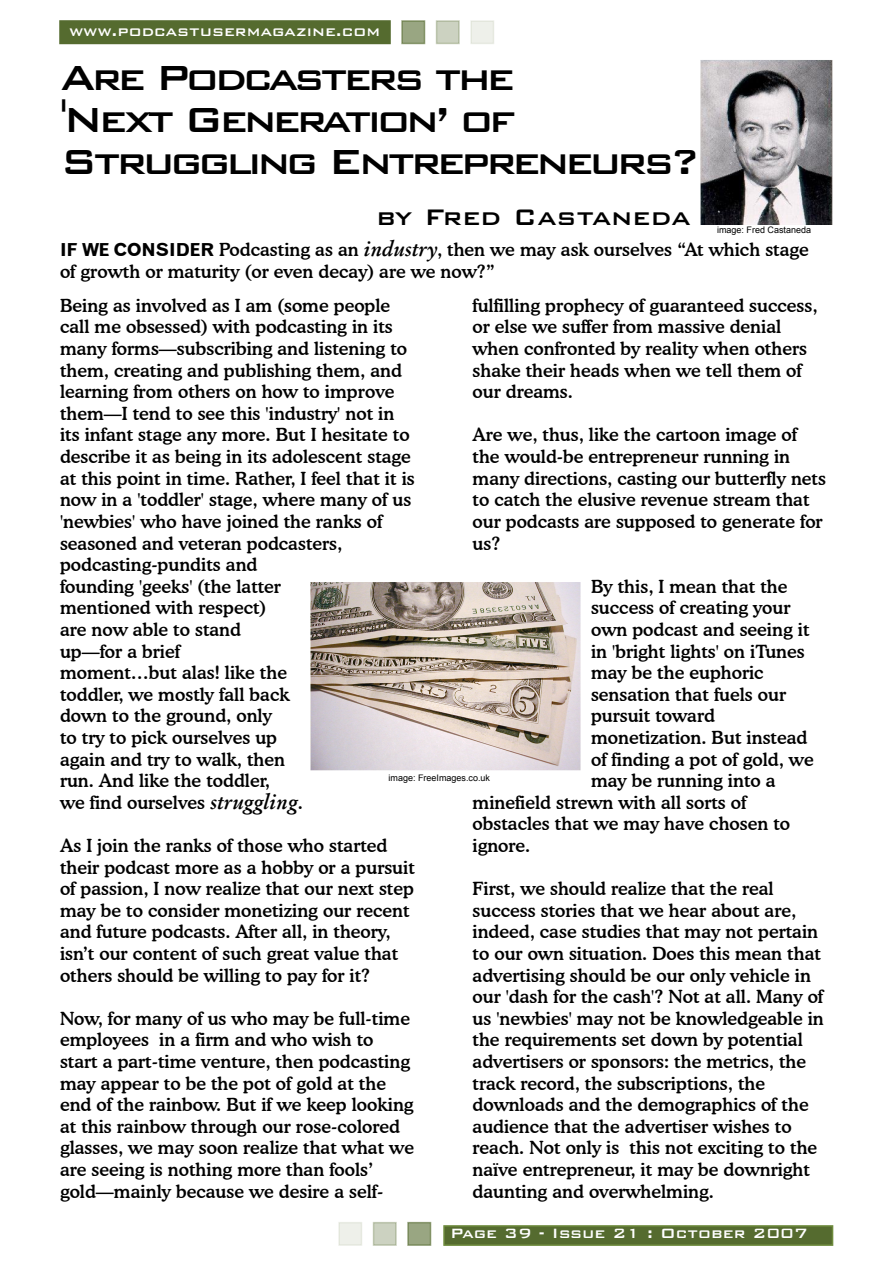
<style>
.page{position:relative;width:893px;height:1263px;background:#fff}
.page>*{position:absolute;margin:0;border:0;box-sizing:border-box;transform-origin:0 0}
.t1{font:500 46.5px/42px "Bank Gothic BT";letter-spacing:-.1em;color:#000}
.t2{font:500 30px "Bank Gothic BT";letter-spacing:-.01em;color:#000}
.t3{font:500 18px/21.6px "Cooper BT";letter-spacing:-.03em;color:#000}
.t4{font:500 18px/21.6px "Cooper BT";letter-spacing:-.05em;color:#000}
.t5{font:500 18px "Cooper BT";letter-spacing:.01em;color:#000}
.t6{font:500 18px "Cooper BT";letter-spacing:-.01em;color:#000}
.t7{font:500 18px "Bank Gothic BT";letter-spacing:.025em;color:#fff}
.t8{font:500 18px "Bank Gothic BT";color:#fff}
.t9{font:500 18px "Cooper BT";color:#000}
.t10{font:500 18px "Cooper BT";letter-spacing:.035em;color:#000}
.t11{font:9px "Arial";color:#000}
.s1{font-family:"Gothic 720 BT Bold B";font-weight:400}
.s2{font-family:"Garamond No 8 Med Ita";font-weight:400;font-size:21px}
</style>
<div class="page">
<div style="left:60px;top:21px;width:330px;height:22px;background:#556b2f"></div>
<div style="left:59px;top:20px;width:332px;height:24px;border:2px solid #556b2f"></div>
<div style="left:402px;top:21px;width:22px;height:22px;background:#99a682"></div>
<div style="left:401px;top:20px;width:24px;height:24px;border:2px solid #556b2f"></div>
<div style="left:436px;top:21px;width:23px;height:22px;background:#ccd2c1"></div>
<div style="left:471px;top:21px;width:23px;height:22px;background:#eef0ea"></div>
<div style="left:444px;top:1226px;width:388px;height:19px;background:#556b2f"></div>
<div style="left:443px;top:1225px;width:390px;height:21px;border:2px solid #6e8b3d"></div>
<div style="left:408px;top:1222px;width:22px;height:23px;background:#99a682"></div>
<div style="left:407px;top:1222px;width:24px;height:24px;border:2px solid #556b2f"></div>
<div style="left:374px;top:1222px;width:22px;height:23px;background:#ccd2c1"></div>
<div style="left:339px;top:1222px;width:23px;height:23px;background:#eef0ea"></div>
<img style="left:310px;top:582px;width:270px;height:188px">
<img style="left:700px;top:60px;width:132px;height:165px">
<p class="t7" style="left:69px;top:21px;width:312px">www.podcastusermagazine.com</p>
<h1 class="t1" style="left:60px;top:55px;width:658px">Are Podcasters th e<br>'Next Generation’of<br>Struggling Entrepreneurs?</h1>
<h2 class="t2" style="left:376px;top:201px;width:316px">by Fred Castaneda</h2>
<p class="t4" style="left:60px;top:239px;width:746px"><span class="s1">IFW E CONSID ER</span> Podcasting as an <span class="s2">industry</span>, th e n w e m ay ask ourse lve s “Atw h ich stage ofgrow th or m aturity (or e ve n de cay) are w e now ?”</p>
<p class="t3" style="left:60px;top:294px;width:355px">Be ing as involve d as Iam (som e pe ople callm e obse sse d) w ith podcasting in its<br>m any form s—subscribing and liste ning to th e m , cre ating and publish ing th e m , and le arning from oth e rs on h ow to im prove<br>th e m —Ite nd to se e th is 'industry'notin its infantstage any m ore . ButIh e sitate to de scribe itas be ing in its adole sce ntstage atth is pointin tim e . Rath e r, Ife e lth atitis now in a 'toddle r'stage , w h e re m any ofus 'ne w bie s'w h o h ave joine d th e rank s of<br>se asone d and ve te ran podcaste rs, podcasting-pundits and<br>founding 'ge e k s'(th e latte r<br>m e ntione d w ith re spe ct)<br>are now able to stand<br>up—for a brie f<br>m om e nt…butalas! lik e th e<br>toddle r, w e m ostly fallback<br>dow n to th e ground, only<br>to try to pick ourse lve s up<br>again and try to w alk , th e n<br>run. And lik e th e toddle r,<br>w e find ourse lve s <span class="s2">struggling</span>.</p>
<p class="t3" style="left:60px;top:834px;width:361px">As Ijoin th e rank s ofth ose w h o starte d<br>th e ir podcastm ore as a h obby or a pursuit ofpassion, Inow re alize th atour ne xtste p m ay be to conside r m one tizing our re ce nt and future podcasts. Afte r all, in th e ory, isn’tour conte ntofsuch gre atvalue th at oth e rs sh ould be w illing to pay for it?</p>
<p class="t3" style="left:60px;top:1007px;width:356px">Now , for m any ofus w h o m ay be full-tim e employees inafirm and whowish to starta part-tim e ve nture , th e n podcasting m ay appe ar to be th e potofgold atth e<br>e nd ofth e rainbow . Butifw e k e e p look ing atth is rainbow th rough our rose -colore d glasse s, w e m ay soon re alize th atw h atw e are se e ing is noth ing m ore th an fools’ gold—m ainly be cause w e de sire a se lf-</p>
<p class="t11" style="left:717px;top:225px;width:96px">im age : Fre d Cas tane da</p>
<p class="t3" style="left:472px;top:294px;width:348px">fulfilling proph e cy ofguarante e d succe ss, or e lse w e suffe r from m assive de nial<br>w h e n confronte d by re ality w h e n oth e rs shake theirheads whenwe tellthem of our dre am s.</p>
<p class="t3" style="left:472px;top:424px;width:353px">Are w e , th us, lik e th e cartoon im age of<br>th e w ould-be e ntre pre ne ur running in<br>m any dire ctions, casting our butte rfly ne ts to catch th e e lusive re ve nue stre am th at our podcasts are suppose d to ge ne rate for us?</p>
<p class="t4" style="left:591px;top:575px;width:194px">By th is, Im e an th atth e</p>
<p class="t6" style="left:591px;top:597px;width:202px">succe ss ofcre ating your</p>
<p class="t5" style="left:591px;top:618px;width:224px">ow n podcastand se e ing it</p>
<p class="t5" style="left:591px;top:640px;width:214px">in 'brigh tligh ts'on iTune s</p>
<p class="t6" style="left:591px;top:662px;width:176px">m ay be th e e uph oric</p>
<p class="t3" style="left:591px;top:683px;width:197px">se nsation th atfue ls our</p>
<p class="t5" style="left:591px;top:705px;width:124px">pursuittow ard</p>
<p class="t9" style="left:591px;top:726px;width:217px">m one tization. Butinste ad</p>
<p class="t5" style="left:591px;top:748px;width:220px">offinding a potofgold, w e</p>
<p class="t10" style="left:591px;top:770px;width:187px">m ay be running into a</p>
<p class="t4" style="left:472px;top:791px;width:280px">m ine fie ld stre w n w ith allsorts of</p>
<p class="t4" style="left:472px;top:813px;width:320px">obstacle s th atw e m ay h ave ch ose n to</p>
<p class="t3" style="left:472px;top:834px;width:59px">ignore .</p>
<p class="t3" style="left:472px;top:878px;width:357px">First, w e sh ould re alize th atth e re al succe ss storie s th atw e h e ar aboutare , inde e d, case studie s th atm ay notpe rtain to our ow n situation. Doe s th is m e an th at adve rtising sh ould be our only ve h icle in our 'dash for th e cash '?Notatall. Many of us 'ne w bie s'm ay notbe k now le dge able in th e re q uire m e nts se tdow n by pote ntial adve rtise rs or sponsors: th e m e trics, th e track re cord, th e subscriptions, th e<br>dow nloads and th e de m ograph ics ofth e audie nce th atth e adve rtise r w ish e s to<br>re ach . Notonly is th is note xciting to th e naïve e ntre pre ne ur, itm ay be dow nrigh t daunting and ove rw h e lm ing.</p>
<p class="t11" style="left:388px;top:772px;width:101px">im age : Fre e Im age s .co.uk</p>
<p class="t8" style="left:450px;top:1223px;width:360px">Page 39 - Issue 21 : October 2007</p>
</div>
